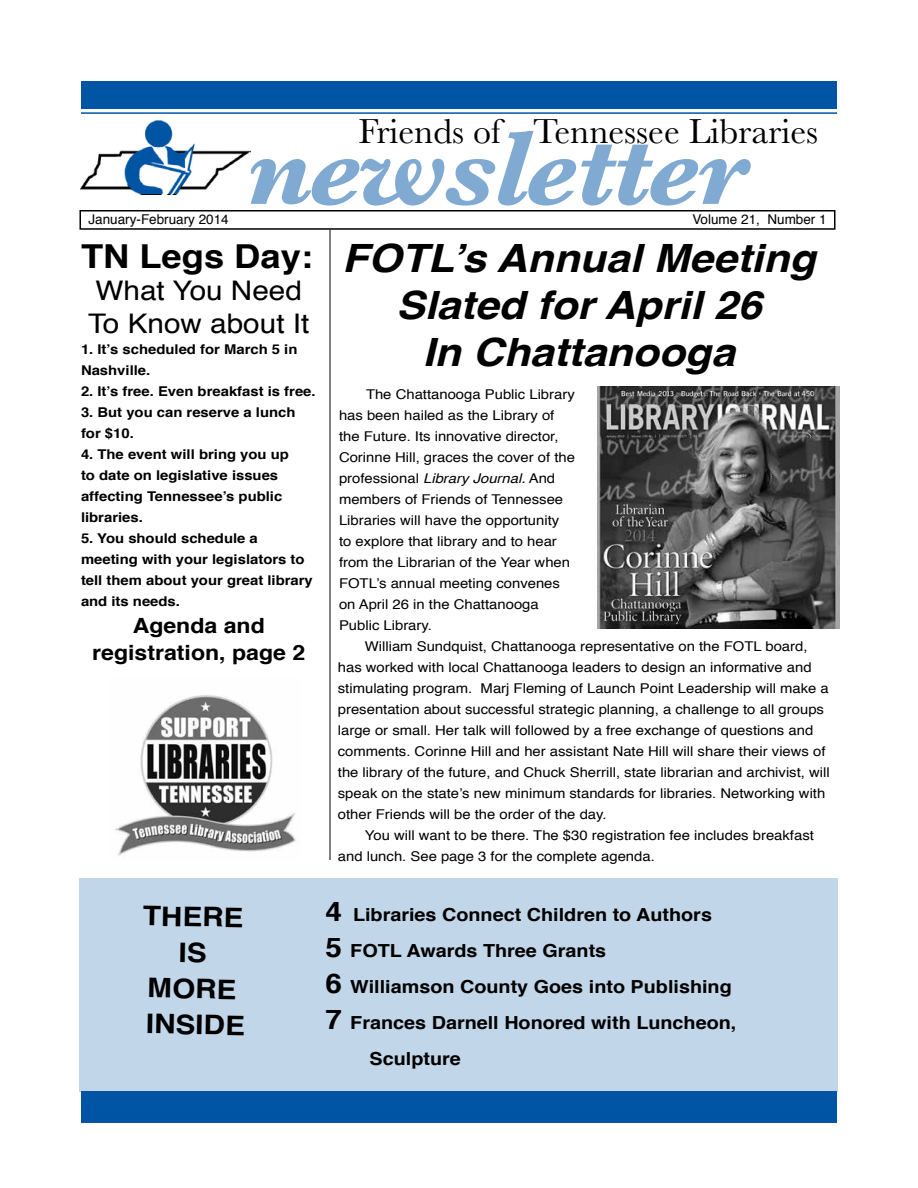
<style>
.page{position:relative;width:918px;height:1188px;background:#fff}
.page>*{position:absolute;margin:0;border:0;box-sizing:border-box;transform-origin:0 0}
.t1{font:italic 700 108px "Baskerville";letter-spacing:-.03em;color:#80aad1}
.t2{font:italic 700 39px/46.8px "Helvetica";color:#000;text-align:center;scale:1.1 1}
.t3{font:36px "Baskerville";color:#000}
.t4{font:700 33px "Helvetica";color:#000;scale:1.1 1}
.t5{font:27px/32.4px "Helvetica";color:#000;scale:1.1 1}
.t6{font:700 27px/36px "Helvetica";color:#000;text-align:center;scale:1.1 1}
.t7{font:700 21px/27px "Helvetica";color:#000;text-align:center;scale:1.1 1}
.t8{font:700 18px "Helvetica";color:#000;scale:1.1 1}
.t9{font:13.5px/21px "Helvetica";color:#000;scale:1.1 1}
.t10{font:700 13.5px/21px "Helvetica";color:#000;scale:1.1 1}
.t11{font:13.5px "Helvetica";color:#000}
.s1{font-style:italic}
.s2{font-size:27px}
</style>
<div class="page">
<div style="left:80px;top:878px;width:758px;height:213px;background:#c2d6e9"></div>
<hr style="left:81px;top:112px;width:756px;height:2px;background:#0054a4">
<div style="left:81px;top:81px;width:756px;height:28px;background:#0054a4"></div>
<div style="left:80px;top:210px;width:756px;height:20px;border:2px solid #000"></div>
<div style="left:81px;top:1091px;width:756px;height:32px;background:#0054a4"></div>
<img style="left:597px;top:386px;width:243px;height:242px">
<img style="left:115px;top:695px;width:181px;height:161px">
<hr style="left:330px;top:230px;width:1px;height:630px;background:#000">
<img style="left:81px;top:150px;width:169px;height:40px">
<img style="left:118px;top:120px;width:78px;height:74px">
<h3 class="t3" style="left:358px;top:109px;width:461px">Friends of Tennessee Libraries</h3>
<h1 class="t1" style="left:246px;top:94px;width:501px">newsletter</h1>
<p class="t11" style="left:89px;top:209px;width:142px">January-February 2014</p>
<p class="t11" style="left:692px;top:209px;width:136px">Volume 21, Number 1</p>
<h3 class="t4" style="left:81px;top:229px;width:212px">TN Legs Day:</h3>
<h3 class="t5" style="left:88px;top:275px;width:203px">What You Need<br>To Know about It</h3>
<p class="t10" style="left:81px;top:338px;width:198px">1. It’s scheduled for March 5 in<br>Nashville.</p>
<p class="t10" style="left:81px;top:380px;width:215px">2. It’s free. Even breakfast is free.</p>
<p class="t10" style="left:81px;top:401px;width:197px">3. But you can reserve a lunch for $10.</p>
<p class="t10" style="left:81px;top:443px;width:191px">4. The event will bring you up to date on legislative issues affecting Tennessee’s public libraries.</p>
<p class="t10" style="left:81px;top:527px;width:212px">5. You should schedule a meeting with your legislators to tell them about your great library and its needs.</p>
<h3 class="t7" style="left:92px;top:612px;width:195px">Agenda and registration, page 2</h3>
<h2 class="t2" style="left:342px;top:235px;width:432px">FOTL’s Annual Meeting<br>Slated for April 26<br>In Chattanooga</h2>
<p class="t9" style="left:339px;top:384px;width:216px;text-indent:27px">The Chattanooga Public Library has been hailed as the Library of the Future. Its innovative director,<br>Corinne Hill, graces the cover of the professional <span class="s1">Library Journal.</span> And members of Friends of Tennessee<br>Libraries will have the opportunity to explore that library and to hear from the Librarian of the Year when<br>FOTL’s annual meeting convenes on April 26 in the Chattanooga<br>Public Library.</p>
<p class="t9" style="left:338px;top:636px;width:449px;text-indent:27px">William Sundquist, Chattanooga representative on the FOTL board, has worked with local Chattanooga leaders to design an informative and stimulating program. Marj Fleming of Launch Point Leadership will make a presentation about successful strategic planning, a challenge to all groups large or small. Her talk will followed by a free exchange of questions and comments. Corinne Hill and her assistant Nate Hill will share their views of the library of the future, and Chuck Sherrill, state librarian and archivist, will speak on the state’s new minimum standards for libraries. Networking with other Friends will be the order of the day.</p>
<p class="t9" style="left:338px;top:825px;width:434px;text-indent:27px">You will want to be there. The $30 registration fee includes breakfast and lunch. See page 3 for the complete agenda.</p>
<h3 class="t6" style="left:143px;top:898px;width:96px;rotate:1deg">THERE<br>IS<br>MORE<br>INSIDE</h3>
<h3 class="t8" style="left:326px;top:900px;width:353px"><span class="s2">4</span> Libraries Connect Children to Authors</h3>
<h3 class="t8" style="left:326px;top:936px;width:257px"><span class="s2">5</span> FOTL Awards Three Grants</h3>
<h3 class="t8" style="left:326px;top:972px;width:371px"><span class="s2">6</span> Williamson County Goes into Publishing</h3>
<h3 class="t8" style="left:326px;top:1008px;width:375px"><span class="s2">7</span> Frances Darnell Honored with Luncheon,</h3>
<h3 class="t8" style="left:370px;top:1044px;width:85px">Sculpture</h3>
</div>
